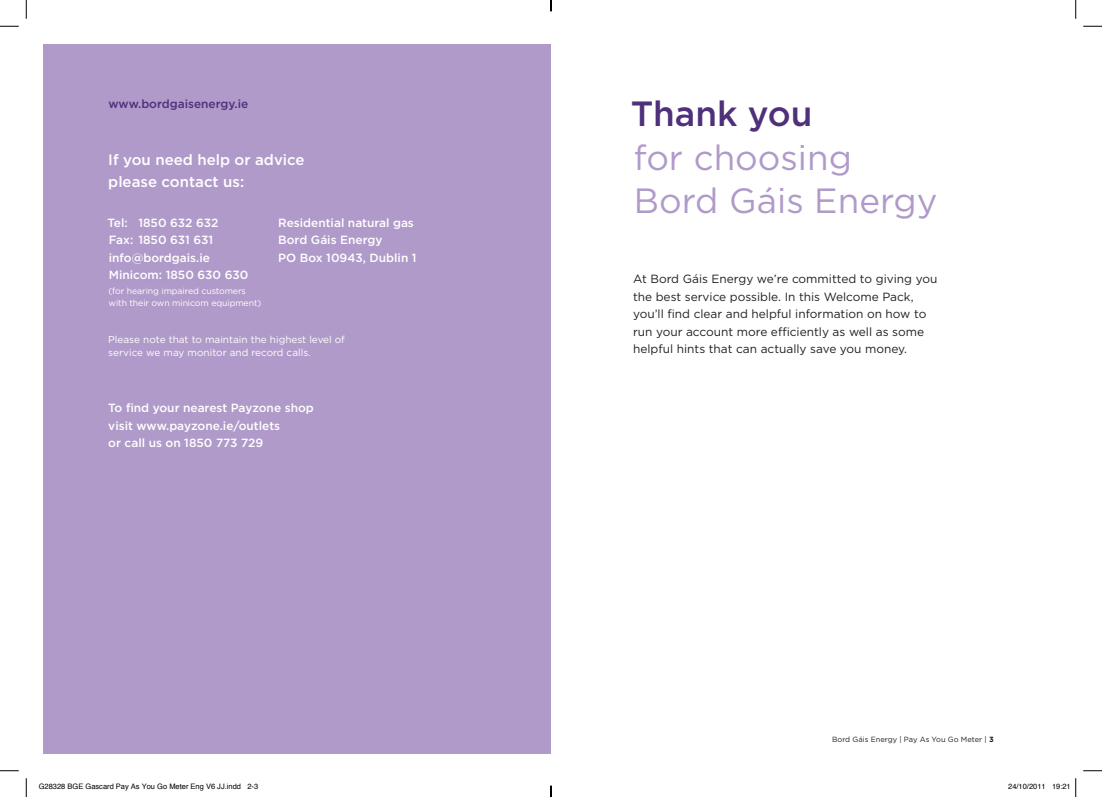
<style>
.page{position:relative;width:1102px;height:797px;background:#fff}
.page>*{position:absolute;margin:0;border:0;box-sizing:border-box;transform-origin:0 0}
.t1{font:35px/43.8px "Gotham";color:#b09ac9}
.t2{font:500 35px "Gotham";color:#4e307b}
.t3{font:500 15px/21.9px "Gotham";color:#fff}
.t4{font:11.88px/17.5px "Gotham";color:#231f20}
.t5{font:500 11.88px/17.5px "Gotham";color:#fff}
.t6{font:500 11.88px "Gotham";color:#4e307b}
.t7{font:10px/13.1px "Gotham";color:#fff}
.t8{font:8.75px/11.9px "Gotham";letter-spacing:-.01em;color:#fff}
.t9{font:7.5px "Helvetica";color:#000}
.t10{font:7.5px "Gotham";color:#231f20}
.s1{font-weight:700}
</style>
<div class="page">
<div style="left:44px;top:44px;width:507px;height:709px;background:#b09ac9"></div>
<svg style="left:0;top:25px;width:19px;height:2px"></svg>
<svg style="left:1083px;top:25px;width:18px;height:2px"></svg>
<svg style="left:0;top:770px;width:19px;height:1px"></svg>
<svg style="left:1083px;top:770px;width:18px;height:1px"></svg>
<svg style="left:25px;top:0;width:2px;height:19px"></svg>
<svg style="left:25px;top:778px;width:2px;height:19px"></svg>
<svg style="left:1075px;top:0;width:1px;height:19px"></svg>
<svg style="left:1075px;top:778px;width:1px;height:19px"></svg>
<svg style="left:550px;top:785px;width:1px;height:12px"></svg>
<p class="t6" style="left:108px;top:96px;width:141px">www.bordgaisenergy.ie</p>
<p class="t3" style="left:108px;top:149px;width:198px">If you need help or advice please contact us:</p>
<p class="t5" style="left:107px;top:214px;width:142px">Tel: 1850 632 632<br>Fax: 1850 631 631 info@bordgais.ie<br>Minicom: 1850 630 630</p>
<p class="t8" style="left:108px;top:285px;width:154px">(for hearing impaired customers with their own minicom equipment)</p>
<p class="t5" style="left:278px;top:214px;width:140px">Residential natural gas<br>Bord Gáis Energy<br>PO Box 10943, Dublin 1</p>
<p class="t7" style="left:108px;top:332px;width:238px">Please note that to maintain the highest level of service we may monitor and record calls.</p>
<p class="t5" style="left:108px;top:399px;width:207px">To find your nearest Payzone shop visit www.payzone.ie/outlets<br>or call us on 1850 773 729</p>
<h1 class="t2" style="left:630px;top:91px;width:183px">Thank you</h1>
<h1 class="t1" style="left:633px;top:135px;width:305px">for choosing<br>Bord Gáis Energy</h1>
<p class="t4" style="left:633px;top:270px;width:306px">At Bord Gáis Energy we’re committed to giving you the best service possible. In this Welcome Pack, you’ll find clear and helpful information on how to run your account more efficiently as well as some helpful hints that can actually save you money.</p>
<p class="t10" style="left:832px;top:735px;width:163px">Bord Gáis Energy | Pay As You Go Meter | <span class="s1">3</span></p>
<p class="t9" style="left:39px;top:781px;width:221px">G28328 BGE Gascard Pay As You Go Meter Eng V6 JJ.indd 2-3</p>
<p class="t9" style="left:1008px;top:781px;width:64px">24/10/2011 19:21</p>
</div>
